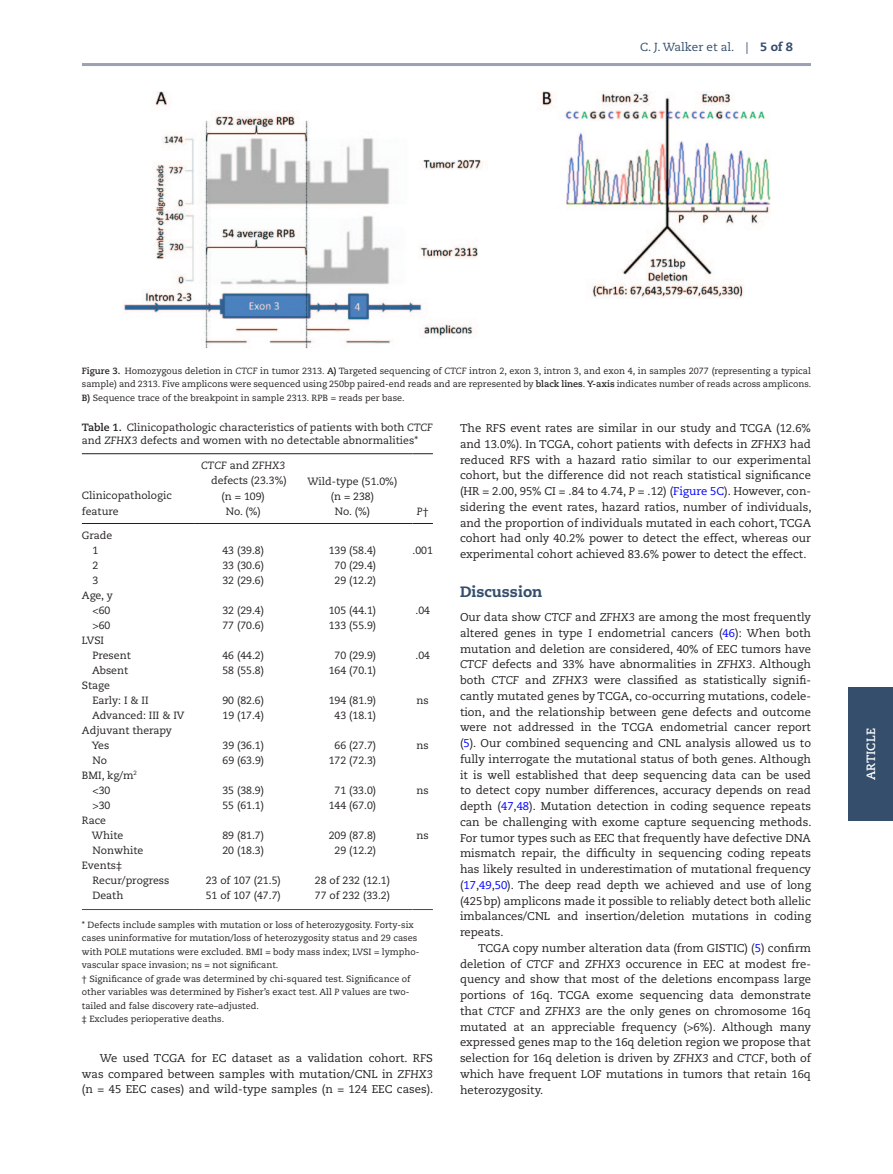
<style>
.page{position:relative;width:893px;height:1174px;background:#fff}
.page>*{position:absolute;margin:0;border:0;box-sizing:border-box;transform-origin:0 0}
.t1{font:800 15px "Caecilia LT Std";color:#344e6c}
.t2{font:700 12px "Caecilia LT Std";color:#fff}
.t3{font:11.7px "Caecilia LT Std";color:#344e6c}
.t4{font:11.25px/15.8px "Caecilia LT Std";color:#231f20;text-align:justify}
.t5{font:10.5px/15px "Caecilia LT Std";color:#231f20}
.t6{font:italic 10.5px "Caecilia LT Std";color:#231f20}
.t7{font:9px/13.5px "Caecilia LT Std";color:#231f20;text-align:justify}
.s1{font-weight:800;font-size:12px}
.s2{font-weight:700}
.s3{font-style:italic}
.s4{color:#00f}
.s5{font-style:normal}
</style>
<div class="page">
<hr style="left:82px;top:63px;width:729px;height:3px;background:#9ba1b2">
<img style="left:123px;top:91px;width:648px;height:258px">
<hr style="left:82px;top:453px;width:112px;height:1px;background:#231f20">
<svg style="left:412px;top:453px;width:21px;height:1px"></svg>
<hr style="left:82px;top:909px;width:112px;height:1px;background:#344e6c">
<hr style="left:194px;top:909px;width:108px;height:1px;background:#344e6c">
<hr style="left:302px;top:909px;width:110px;height:1px;background:#344e6c">
<svg style="left:412px;top:909px;width:21px;height:1px"></svg>
<hr style="left:302px;top:453px;width:110px;height:1px;background:#231f20">
<hr style="left:194px;top:453px;width:108px;height:1px;background:#231f20">
<hr style="left:82px;top:523px;width:112px;height:1px;background:#231f20">
<hr style="left:194px;top:523px;width:108px;height:1px;background:#231f20">
<hr style="left:302px;top:523px;width:110px;height:1px;background:#231f20">
<svg style="left:412px;top:523px;width:21px;height:1px"></svg>
<div style="left:848px;top:687px;width:45px;height:133px;background:#344e6c"></div>
<p class="t3" style="left:640px;top:40px;width:154px">C. J. Walker et al. | <span class="s1">5 of 8</span></p>
<p class="t7" style="left:82px;top:364px;width:731px"><span class="s2">Figure 3.</span> Homozygous deletion in <span class="s3">CTCF</span> in tumor 2313. <span class="s2">A)</span> Targeted sequencing of <span class="s3">CTCF</span> intron 2, exon 3, intron 3, and exon 4, in samples 2077 (representing a typical sample) and 2313. Five amplicons were sequenced using 250bp paired-end reads and are represented by <span class="s2">black lines</span>. <span class="s2">Y-axis</span> indicates number of reads across amplicons.<br><span class="s2">B)</span> Sequence trace of the breakpoint in sample 2313. RPB = reads per base.</p>
<p class="t5" style="left:82px;top:420px;width:352px;line-height:13.5px"><span class="s2">Table 1.</span> Clinicopathologic characteristics of patients with both <span class="s3">CTCF </span>and <span class="s3">ZFHX3</span> defects and women with no detectable abnormalities*</p>
<p class="t4" style="left:460px;top:420px;width:353px">The RFS event rates are similar in our study and TCGA (12.6% and 13.0%). In TCGA, cohort patients with defects in <span class="s3">ZFHX3</span> had reduced RFS with a hazard ratio similar to our experimental cohort, but the difference did not reach statistical significance (HR = 2.00, 95% CI = .84 to 4.74, <span class="s3">P</span> = .12) (<span class="s4">Figure 5C</span>). However, con&shy;sidering the event rates, hazard ratios, number of individuals, and the proportion of individuals mutated in each cohort, TCGA cohort had only 40.2% power to detect the effect, whereas our experimental cohort achieved 83.6% power to detect the effect.</p>
<h1 class="t1" style="left:460px;top:582px;width:84px">Discussion</h1>
<p class="t4" style="left:460px;top:609px;width:353px">Our data show <span class="s3">CTCF</span> and <span class="s3">ZFHX3</span> are among the most frequently altered genes in type I endometrial cancers (<span class="s4">46</span>): When both mutation and deletion are considered, 40% of EEC tumors have <span class="s3">CTCF</span> defects and 33% have abnormalities in <span class="s3">ZFHX3</span>. Although both <span class="s3">CTCF</span> and <span class="s3">ZFHX3</span> were classified as statistically signifi&shy;cantly mutated genes by TCGA, co-occurring mutations, codele&shy;tion, and the relationship between gene defects and outcome were not addressed in the TCGA endometrial cancer report (<span class="s4">5</span>). Our combined sequencing and CNL analysis allowed us to fully interrogate the mutational status of both genes. Although it is well established that deep sequencing data can be used to detect copy number differences, accuracy depends on read depth (<span class="s4">47</span>,<span class="s4">48</span>). Mutation detection in coding sequence repeats can be challenging with exome capture sequencing methods.<br>For tumor types such as EEC that frequently have defective DNA mismatch repair, the difficulty in sequencing coding repeats has likely resulted in underestimation of mutational frequency (<span class="s4">17</span>,<span class="s4">49</span>,<span class="s4">50</span>). The deep read depth we achieved and use of long (425bp) amplicons made it possible to reliably detect both allelic imbalances/CNL and insertion/deletion mutations in coding repeats.</p>
<p class="t4" style="left:460px;top:940px;width:353px;text-indent:18px">TCGA copy number alteration data (from GISTIC) (<span class="s4">5</span>) confirm deletion of <span class="s3">CTCF</span> and <span class="s3">ZFHX3</span> occurence in EEC at modest fre&shy;quency and show that most of the deletions encompass large portions of 16q. TCGA exome sequencing data demonstrate that <span class="s3">CTCF</span> and <span class="s3">ZFHX3</span> are the only genes on chromosome 16q mutated at an appreciable frequency (&gt;6%). Although many expressed genes map to the 16q deletion region we propose that selection for 16q deletion is driven by <span class="s3">ZFHX3</span> and <span class="s3">CTCF</span>, both of which have frequent LOF mutations in tumors that retain 16q heterozygosity.</p>
<p class="t6" style="left:201px;top:460px;width:86px">CTCF <span class="s5">and</span> ZFHX3</p>
<p class="t5" style="left:211px;top:473px;width:77px">defects (23.3%)</p>
<p class="t5" style="left:222px;top:488px;width:45px">(n = 109)</p>
<p class="t5" style="left:226px;top:503px;width:37px">No. (%)</p>
<p class="t5" style="left:308px;top:473px;width:91px;text-align:center">Wild-type (51.0%) (n = 238)<br>No. (%)</p>
<p class="t5" style="left:82px;top:488px;width:91px">Clinicopathologic feature</p>
<p class="t6" style="left:417px;top:505px;width:13px">P<span class="s5">†</span></p>
<p class="t5" style="left:82px;top:528px;width:32px;text-align:center">Grade<br>1</p>
<p class="t5" style="left:222px;top:543px;width:43px">43 (39.8)</p>
<p class="t5" style="left:329px;top:543px;width:49px">139 (58.4)</p>
<p class="t5" style="left:412px;top:543px;width:22px">.001</p>
<p class="t5" style="left:92px;top:558px;width:7px">2</p>
<p class="t5" style="left:222px;top:558px;width:43px">33 (30.6)</p>
<p class="t5" style="left:335px;top:558px;width:43px">70 (29.4)</p>
<p class="t5" style="left:92px;top:573px;width:7px">3</p>
<p class="t5" style="left:222px;top:573px;width:43px">32 (29.6)</p>
<p class="t5" style="left:335px;top:573px;width:43px">29 (12.2)</p>
<p class="t5" style="left:82px;top:588px;width:32px;text-align:right">Age, y &lt;60</p>
<p class="t5" style="left:222px;top:603px;width:43px">32 (29.4)</p>
<p class="t5" style="left:329px;top:603px;width:49px">105 (44.1)</p>
<p class="t5" style="left:415px;top:603px;width:16px">.04</p>
<p class="t5" style="left:92px;top:618px;width:19px">&gt;60</p>
<p class="t5" style="left:222px;top:618px;width:43px">77 (70.6)</p>
<p class="t5" style="left:329px;top:618px;width:49px">133 (55.9)</p>
<p class="t5" style="left:92px;top:633px;width:40px;text-indent:-10px">LVSI<br>Present</p>
<p class="t5" style="left:222px;top:648px;width:43px">46 (44.2)</p>
<p class="t5" style="left:335px;top:648px;width:43px">70 (29.9)</p>
<p class="t5" style="left:415px;top:648px;width:16px">.04</p>
<p class="t5" style="left:92px;top:663px;width:38px">Absent</p>
<p class="t5" style="left:222px;top:663px;width:43px">58 (55.8)</p>
<p class="t5" style="left:329px;top:663px;width:49px">164 (70.1)</p>
<p class="t5" style="left:92px;top:678px;width:58px;text-indent:-10px">Stage<br>Early: I &amp; II</p>
<p class="t5" style="left:222px;top:693px;width:43px">90 (82.6)</p>
<p class="t5" style="left:329px;top:693px;width:49px">194 (81.9)</p>
<p class="t5" style="left:417px;top:693px;width:14px">ns</p>
<p class="t5" style="left:92px;top:708px;width:94px">Advanced: III &amp; IV</p>
<p class="t5" style="left:222px;top:708px;width:43px">19 (17.4)</p>
<p class="t5" style="left:335px;top:708px;width:43px">43 (18.1)</p>
<p class="t5" style="left:92px;top:723px;width:82px;text-indent:-10px">Adjuvant therapy<br>Yes</p>
<p class="t5" style="left:222px;top:738px;width:43px">39 (36.1)</p>
<p class="t5" style="left:335px;top:738px;width:43px">66 (27.7)</p>
<p class="t5" style="left:417px;top:738px;width:14px">ns</p>
<p class="t5" style="left:92px;top:753px;width:16px">No</p>
<p class="t5" style="left:222px;top:753px;width:43px">69 (63.9)</p>
<p class="t5" style="left:329px;top:753px;width:49px">172 (72.3)</p>
<p class="t5" style="left:92px;top:768px;width:46px;text-indent:-10px">BMI, kg/m<sup>2 </sup>&lt;30</p>
<p class="t5" style="left:222px;top:783px;width:43px">35 (38.9)</p>
<p class="t5" style="left:335px;top:783px;width:43px">71 (33.0)</p>
<p class="t5" style="left:417px;top:783px;width:14px">ns</p>
<p class="t5" style="left:92px;top:798px;width:19px">&gt;30</p>
<p class="t5" style="left:222px;top:798px;width:43px">55 (61.1)</p>
<p class="t5" style="left:329px;top:798px;width:49px">144 (67.0)</p>
<p class="t5" style="left:92px;top:813px;width:33px;text-indent:-10px">Race<br>White</p>
<p class="t5" style="left:222px;top:828px;width:43px">89 (81.7)</p>
<p class="t5" style="left:329px;top:828px;width:49px">209 (87.8)</p>
<p class="t5" style="left:417px;top:828px;width:14px">ns</p>
<p class="t5" style="left:92px;top:843px;width:52px">Nonwhite</p>
<p class="t5" style="left:222px;top:843px;width:43px">20 (18.3)</p>
<p class="t5" style="left:335px;top:843px;width:43px">29 (12.2)</p>
<p class="t5" style="left:92px;top:858px;width:78px;text-indent:-10px">Events‡<br>Recur/progress</p>
<p class="t5" style="left:206px;top:873px;width:77px">23 of 107 (21.5)</p>
<p class="t5" style="left:315px;top:873px;width:77px">28 of 232 (12.1)</p>
<p class="t5" style="left:92px;top:888px;width:32px">Death</p>
<p class="t5" style="left:206px;top:888px;width:77px">51 of 107 (47.7)</p>
<p class="t5" style="left:315px;top:888px;width:77px">77 of 232 (33.2)</p>
<p class="t7" style="left:82px;top:918px;width:339px;text-align:left">* Defects include samples with mutation or loss of heterozygosity. Forty-six cases uninformative for mutation/loss of heterozygosity status and 29 cases with POLE mutations were excluded. BMI = body mass index; LVSI = lympho&shy;vascular space invasion; ns = not significant.<br>† Significance of grade was determined by chi-squared test. Significance of other variables was determined by Fisher’s exact test. All <span class="s3">P</span> values are two&shy;tailed and false discovery rate–adjusted.<br>‡ Excludes perioperative deaths.</p>
<p class="t4" style="left:82px;top:1050px;width:353px;text-indent:18px">We used TCGA for EC dataset as a validation cohort. RFS was compared between samples with mutation/CNL in <span class="s3">ZFHX3 </span>(n = 45 EEC cases) and wild-type samples (n = 124 EEC cases).</p>
<p class="t2" style="left:864px;top:779px;width:53px;rotate:-90deg">article</p>
</div>
